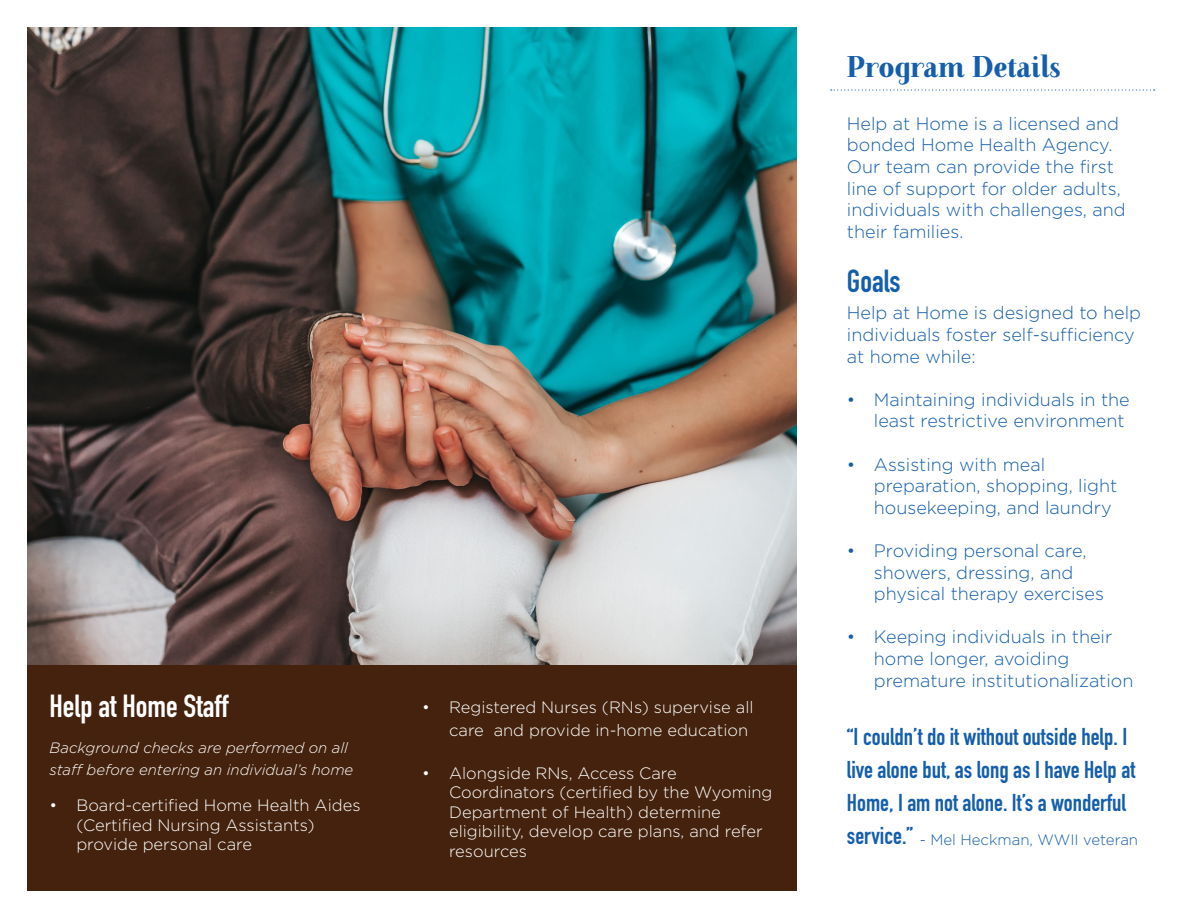
<style>
.page{position:relative;width:1188px;height:918px;background:#fff}
.page>*{position:absolute;margin:0;border:0;box-sizing:border-box;transform-origin:0 0}
.t1{font:31.5px "DIN Engschrift Std";color:#fff}
.t2{font:31.5px "DIN Engschrift Std";color:#145ead}
.t3{font:700 30px "Farewell Angelina";color:#145ead}
.t4{font:24px/33px "DIN Engschrift LT Pro";color:#145ead}
.t5{font:300 18px/21.6px "Gotham";color:#145ead}
.t6{font:300 16.5px/19.5px "Gotham";color:#fff}
.t7{font:italic 300 15px/22.5px "Gotham";color:#fff}
.t8{font:300 15px "Gotham";color:#145ead}
</style>
<div class="page">
<svg style="left:831px;top:89px;width:324px;height:2px"></svg>
<img style="left:27px;top:27px;width:769px;height:639px">
<div style="left:27px;top:666px;width:769px;height:225px;background:#44220d"></div>
<p class="t1" style="left:49px;top:687px;width:181px">Help at Home Staff</p>
<p class="t7" style="left:49px;top:736px;width:305px">Background checks are performed on all staff before entering an individual’s home</p>
<p class="t6" style="left:76px;top:795px;width:286px;text-indent:-27px">• Board-certified Home Health Aides (Certified Nursing Assistants) provide personal care</p>
<p class="t6" style="left:449px;top:696px;width:306px;line-height:22.5px;text-indent:-27px">• Registered Nurses (RNs) supervise all care and provide in-home education</p>
<p class="t6" style="left:449px;top:763px;width:325px;text-indent:-27px">• Alongside RNs, Access Care<br>Coordinators (certified by the Wyoming<br>Department of Health) determine eligibility, develop care plans, and refer resources</p>
<p class="t3" style="left:847px;top:50px;width:215px">Program Details</p>
<p class="t5" style="left:847px;top:112px;width:280px">Help at Home is a licensed and bonded Home Health Agency.<br>Our team can provide the first line of support for older adults, individuals with challenges, and their families.</p>
<p class="t2" style="left:847px;top:263px;width:55px">Goals</p>
<p class="t5" style="left:847px;top:302px;width:296px">Help at Home is designed to help individuals foster self-sufficiency at home while:</p>
<p class="t5" style="left:847px;top:388px;width:284px;text-align:right">• Maintaining individuals in the least restrictive environment</p>
<p class="t5" style="left:874px;top:453px;width:245px;text-indent:-27px">• Assisting with meal preparation, shopping, light housekeeping, and laundry</p>
<p class="t5" style="left:874px;top:540px;width:232px;text-indent:-27px">• Providing personal care, showers, dressing, and physical therapy exercises</p>
<p class="t5" style="left:874px;top:626px;width:261px;text-indent:-27px">• Keeping individuals in their home longer, avoiding premature institutionalization</p>
<p class="t4" style="left:847px;top:720px;width:290px">“I couldn’t do it without outside help. I live alone but, as long as I have Help at<br>Home, I am not alone. It’s a wonderful service.”</p>
<p class="t8" style="left:920px;top:831px;width:220px">- Mel Heckman, WWII veteran</p>
</div>
